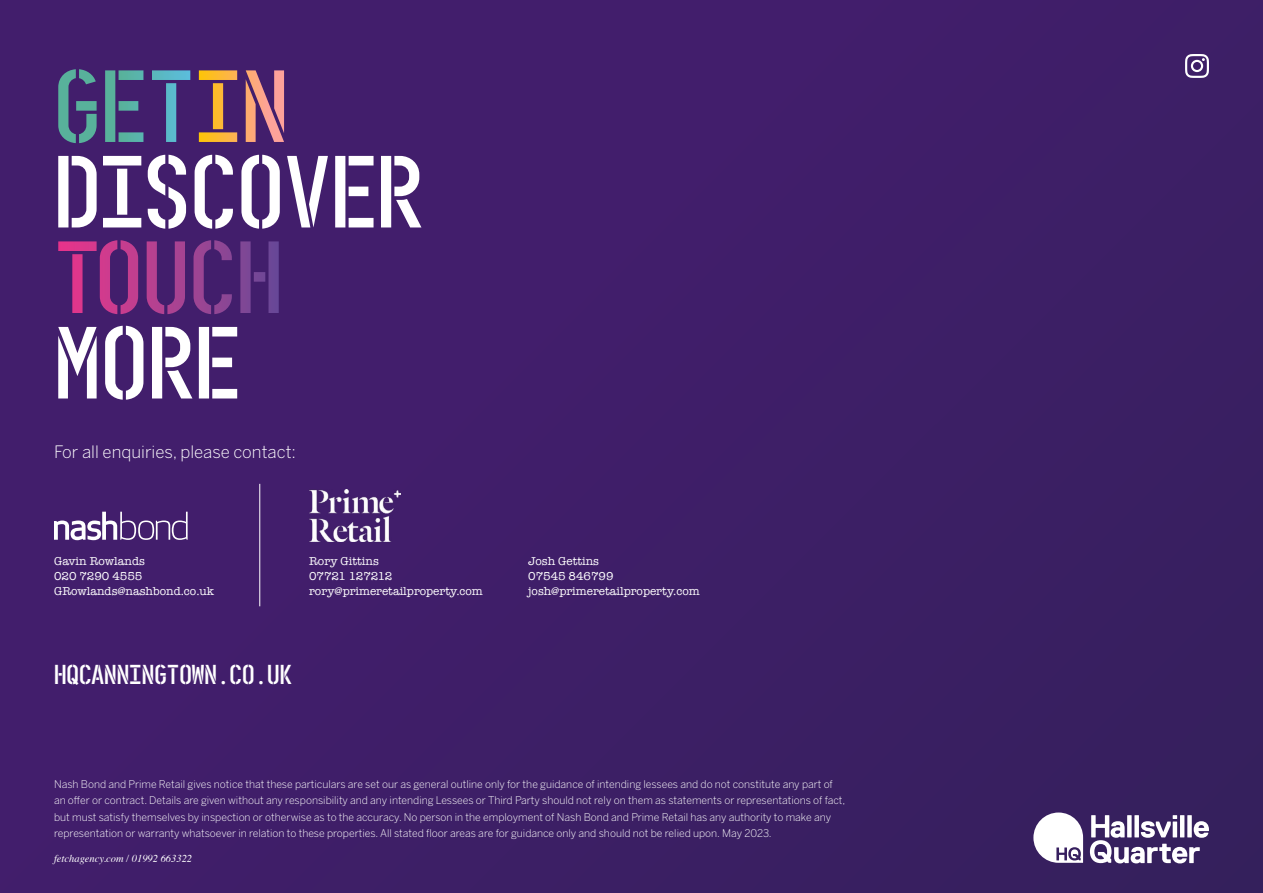
<style>
.page{position:relative;width:1263px;height:893px;background:#3f1e69}
.page>*{position:absolute;margin:0;border:0;box-sizing:border-box;transform-origin:0 0}
.t1{font:28.5px "Motor Stencil";color:#fff}
.t2{font:300 16.95px "Benton Sans";color:#fff}
.t3{font:11.7px/15.3px "American Typewriter";color:#fff}
.t4{font:300 10.5px/16.5px "Benton Sans";color:#fff}
.t5{font:italic 10.5px "Times";color:#fff}
</style>
<div class="page">
<svg style="left:58px;top:326px;width:179px;height:74px"></svg>
<svg style="left:58px;top:240px;width:221px;height:74px"></svg>
<svg style="left:58px;top:155px;width:363px;height:74px"></svg>
<svg style="left:199px;top:70px;width:85px;height:72px"></svg>
<svg style="left:58px;top:69px;width:132px;height:74px"></svg>
<svg style="left:1033px;top:812px;width:50px;height:51px"></svg>
<svg style="left:1090px;top:815px;width:119px;height:48px"></svg>
<svg style="left:1185px;top:54px;width:24px;height:24px"></svg>
<img style="left:309px;top:489px;width:91px;height:52px">
<svg style="left:54px;top:512px;width:134px;height:28px"></svg>
<hr style="left:259px;top:484px;width:1px;height:122px;background:#fff">
<h2 class="t2" style="left:54px;top:442px;width:244px">For all enquiries, please contact:</h2>
<p class="t3" style="left:54px;top:553px;width:162px">Gavin Rowlands<br>020 7290 4555<br>GRowlands@nashbond.co.uk</p>
<p class="t3" style="left:309px;top:553px;width:175px">Rory Gittins<br>07721 127212 rory@primeretailproperty.com</p>
<p class="t3" style="left:528px;top:553px;width:173px">Josh Gettins<br>07545 846799 josh@primeretailproperty.com</p>
<h1 class="t1" style="left:54px;top:659px;width:240px">HQCANNINGTOWN.CO.UK</h1>
<p class="t4" style="left:54px;top:776px;width:793px">Nash Bond and Prime Retail gives notice that these particulars are set our as general outline only for the guidance of intending lessees and do not constitute any part of an offer or contract. Details are given without any responsibility and any intending Lessees or Third Party should not rely on them as statements or representations of fact, but must satisfy themselves by inspection or otherwise as to the accuracy. No person in the employment of Nash Bond and Prime Retail has any authority to make any representation or warranty whatsoever in relation to these properties. All stated floor areas are for guidance only and should not be relied upon. May 2023.</p>
<p class="t5" style="left:54px;top:850px;width:140px">fetchagency.com / 01992 663322</p>
</div>
